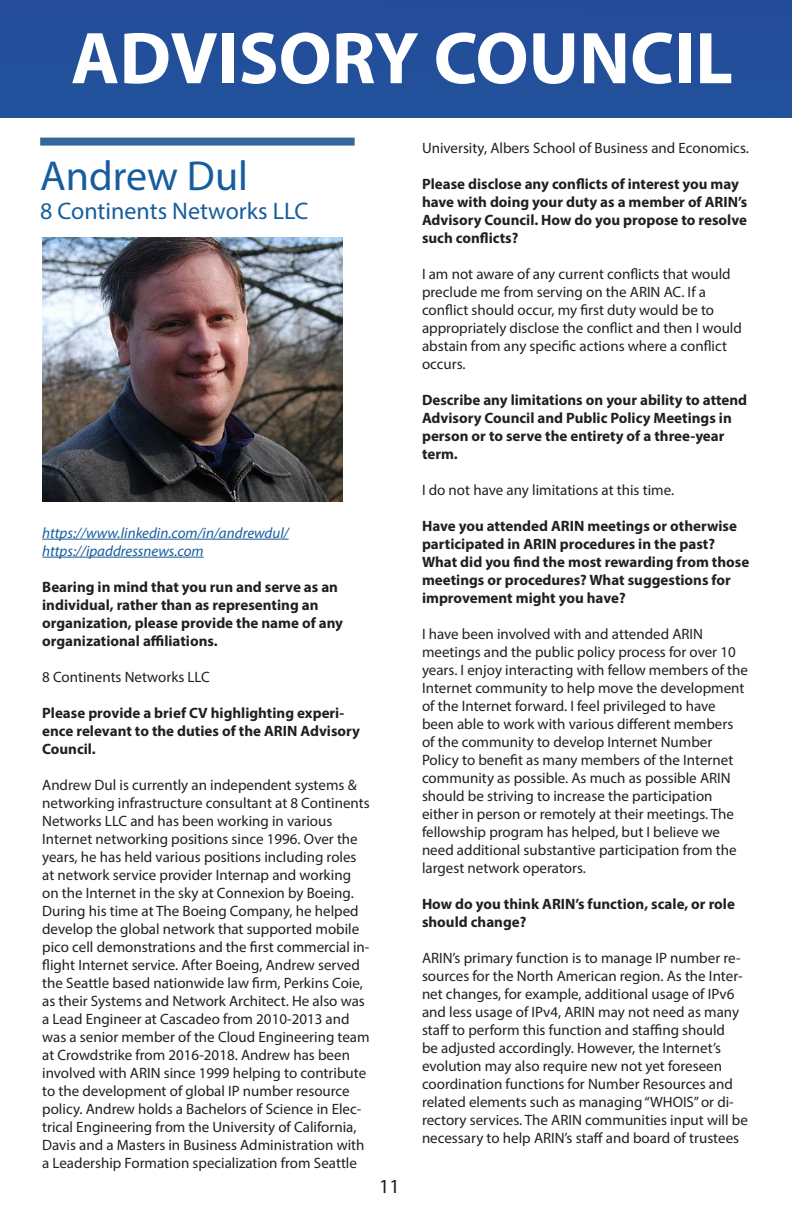
<style>
.page{position:relative;width:792px;height:1224px;background:#fff}
.page>*{position:absolute;margin:0;border:0;box-sizing:border-box;transform-origin:0 0}
.t1{font:700 74px "Myriad Pro";color:#fff}
.t2{font:42px "Myriad Pro";color:#175d9e}
.t3{font:24px "Myriad Pro";color:#175d9e}
.t4{font:20px "Myriad Pro";color:#231f20}
.t5{font:15px/18px "Myriad Pro";color:#231f20}
.t6{font:700 15px/18px "Myriad Pro";color:#231f20}
.t7{font:italic 15px "Myriad Pro";color:#175d9e}
</style>
<div class="page">
<div style="left:0;top:0;width:792px;height:117px;background:#234f9a"></div>
<hr style="left:42px;top:539px;width:247px;height:1px;background:#175d9e">
<hr style="left:42px;top:557px;width:162px;height:1px;background:#175d9e">
<img style="left:42px;top:238px;width:300px;height:263px">
<div style="left:40px;top:138px;width:315px;height:8px;background:#369"></div>
<p class="t1" style="left:71px;top:10px;width:664px">ADVISORY COUNCIL</p>
<p class="t2" style="left:40px;top:150px;width:209px">Andrew Dul</p>
<p class="t3" style="left:40px;top:196px;width:270px">8 Continents Networks LLC</p>
<p class="t7" style="left:42px;top:523px;width:248px">https://www.linkedin.com/in/andrewdul/</p>
<p class="t7" style="left:42px;top:541px;width:163px">https://ipaddressnews.com</p>
<p class="t6" style="left:42px;top:577px;width:302px">Bearing in mind that you run and serve as an individual, rather than as representing an organization, please provide the name of any organizational affiliations.</p>
<p class="t5" style="left:42px;top:667px;width:169px">8 Continents Networks LLC</p>
<p class="t6" style="left:42px;top:703px;width:319px">Please provide a brief CV highlighting experi&shy;ence relevant to the duties of the ARIN Advisory<br>Council.</p>
<p class="t5" style="left:42px;top:775px;width:329px">Andrew Dul is currently an independent systems &amp; networking infrastructure consultant at 8 Continents Networks LLC and has been working in various Internet networking positions since 1996. Over the years, he has held various positions including roles at network service provider Internap and working on the Internet in the sky at Connexion by Boeing.<br>During his time at The Boeing Company, he helped develop the global network that supported mobile pico cell demonstrations and the first commercial in&shy;flight Internet service. After Boeing, Andrew served the Seattle based nationwide law firm, Perkins Coie, as their Systems and Network Architect. He also was a Lead Engineer at Cascadeo from 2010-2013 and was a senior member of the Cloud Engineering team at Crowdstrike from 2016-2018. Andrew has been involved with ARIN since 1999 helping to contribute to the development of global IP number resource policy. Andrew holds a Bachelors of Science in Elec&shy;trical Engineering from the University of California, Davis and a Masters in Business Administration with a Leadership Formation specialization from Seattle</p>
<h3 class="t4" style="left:379px;top:1174px;width:22px">11</h3>
<p class="t5" style="left:422px;top:139px;width:328px">University, Albers School of Business and Economics.</p>
<p class="t6" style="left:422px;top:174px;width:327px">Please disclose any conflicts of interest you may have with doing your duty as a member of ARIN’s Advisory Council. How do you propose to resolve such conflicts?</p>
<p class="t5" style="left:422px;top:265px;width:321px">I am not aware of any current conflicts that would preclude me from serving on the ARIN AC. If a conflict should occur, my first duty would be to appropriately disclose the conflict and then I would abstain from any specific actions where a conflict occurs.</p>
<p class="t6" style="left:422px;top:390px;width:327px">Describe any limitations on your ability to attend Advisory Council and Public Policy Meetings in person or to serve the entirety of a three-year term.</p>
<p class="t5" style="left:422px;top:481px;width:254px">I do not have any limitations at this time.</p>
<p class="t6" style="left:422px;top:516px;width:329px">Have you attended ARIN meetings or otherwise participated in ARIN procedures in the past?<br>What did you find the most rewarding from those meetings or procedures? What suggestions for improvement might you have?</p>
<p class="t5" style="left:422px;top:625px;width:328px">I have been involved with and attended ARIN meetings and the public policy process for over 10 years. I enjoy interacting with fellow members of the Internet community to help move the development of the Internet forward. I feel privileged to have been able to work with various different members of the community to develop Internet Number Policy to benefit as many members of the Internet community as possible. As much as possible ARIN should be striving to increase the participation either in person or remotely at their meetings. The fellowship program has helped, but I believe we need additional substantive participation from the largest network operators.</p>
<p class="t6" style="left:422px;top:894px;width:314px">How do you think ARIN’s function, scale, or role should change?</p>
<p class="t5" style="left:422px;top:949px;width:327px">ARIN’s primary function is to manage IP number re&shy;sources for the North American region. As the Inter&shy;net changes, for example, additional usage of IPv6 and less usage of IPv4, ARIN may not need as many staff to perform this function and staffing should<br>be adjusted accordingly. However, the Internet’s evolution may also require new not yet foreseen coordination functions for Number Resources and related elements such as managing “WHOIS” or di&shy;rectory services. The ARIN communities input will be necessary to help ARIN’s staff and board of trustees</p>
</div>
